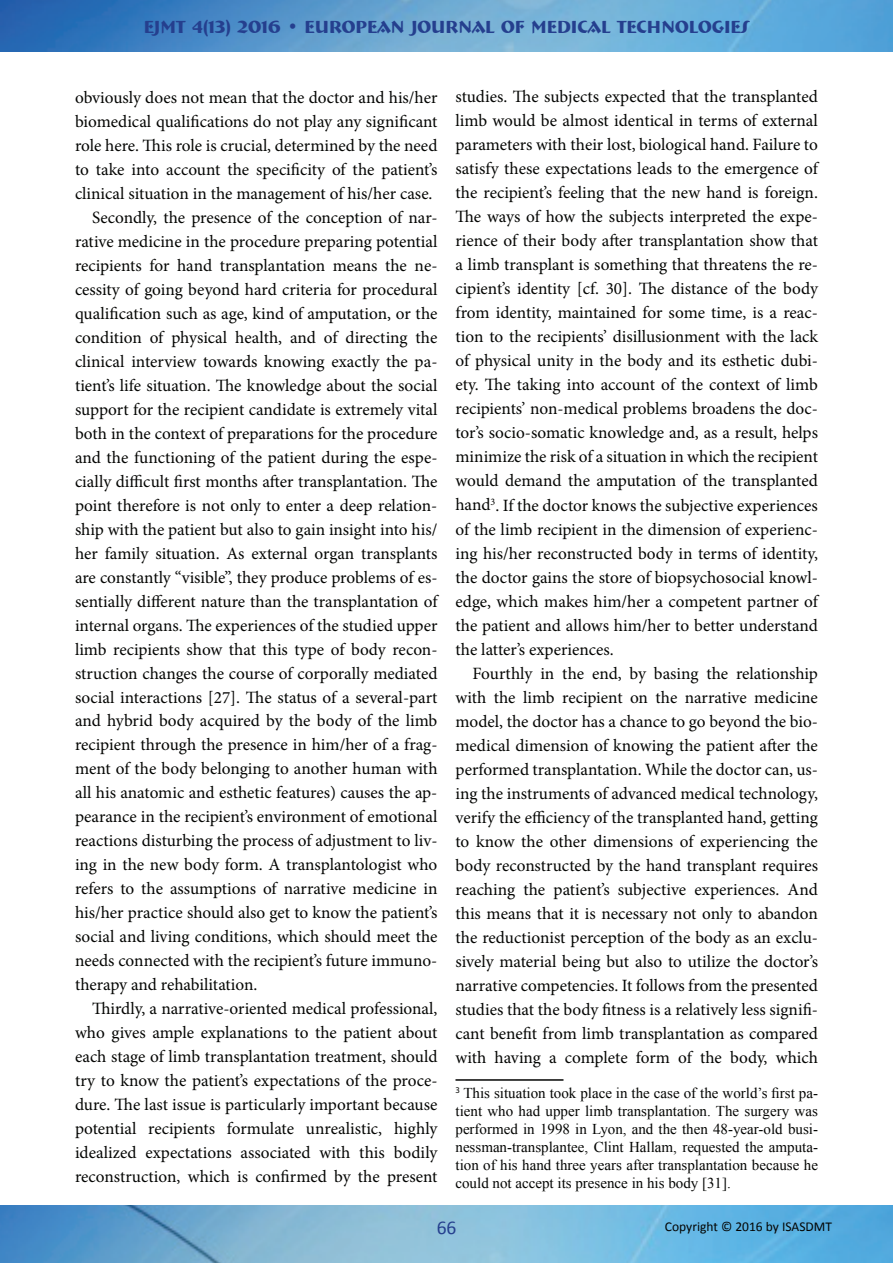
<style>
.page{position:relative;width:893px;height:1263px;background:#fff}
.page>*{position:absolute;margin:0;border:0;box-sizing:border-box;transform-origin:0 0}
.t1{font:19.5px "Calibri";color:#253f8e}
.t2{font:700 18px "Bremen BT";color:#253f8e}
.t3{font:17.25px/24px "Minion Pro";color:#040503;text-align:justify}
.t4{font:15px/18px "Times New Roman";color:#040503;text-align:justify}
.t5{font:13.5px "Calibri";color:#040503}
</style>
<div class="page">
<img style="left:0;top:0;width:893px;height:52px">
<img style="left:0;top:1205px;width:893px;height:58px">
<hr style="left:455px;top:1079px;width:108px;height:2px;background:#040503">
<p class="t2" style="left:144px;top:15px;width:607px">EJMT 4(13) 2016 • EUROPEAN JOURNAL OF MEDICAL TECHNOLOGIES</p>
<p class="t3" style="left:75px;top:85px;width:364px">obviously does not mean that the doctor and his/her</p>
<p class="t3" style="left:75px;top:109px;width:364px">biomedical qualifications do not play any significant</p>
<p class="t3" style="left:75px;top:133px;width:364px">role here. This role is crucial, determined by the need</p>
<p class="t3" style="left:75px;top:157px;width:364px">to take into account the specificity of the patient’s</p>
<p class="t3" style="left:75px;top:181px;width:359px">clinical situation in the management of his/her case.</p>
<p class="t3" style="left:92px;top:205px;width:347px">Secondly, the presence of the conception of nar-</p>
<p class="t3" style="left:75px;top:229px;width:364px">rative medicine in the procedure preparing potential</p>
<p class="t3" style="left:75px;top:253px;width:364px">recipients for hand transplantation means the ne-</p>
<p class="t3" style="left:75px;top:277px;width:364px">cessity of going beyond hard criteria for procedural</p>
<p class="t3" style="left:75px;top:301px;width:364px">qualification such as age, kind of amputation, or the</p>
<p class="t3" style="left:75px;top:325px;width:364px">condition of physical health, and of directing the</p>
<p class="t3" style="left:75px;top:349px;width:364px">clinical interview towards knowing exactly the pa-</p>
<p class="t3" style="left:75px;top:373px;width:364px">tient’s life situation. The knowledge about the social</p>
<p class="t3" style="left:75px;top:397px;width:364px">support for the recipient candidate is extremely vital</p>
<p class="t3" style="left:75px;top:421px;width:364px">both in the context of preparations for the procedure</p>
<p class="t3" style="left:75px;top:445px;width:364px">and the functioning of the patient during the espe-</p>
<p class="t3" style="left:75px;top:469px;width:364px">cially difficult first months after transplantation. The</p>
<p class="t3" style="left:75px;top:493px;width:364px">point therefore is not only to enter a deep relation-</p>
<p class="t3" style="left:75px;top:517px;width:364px">ship with the patient but also to gain insight into his/</p>
<p class="t3" style="left:75px;top:541px;width:364px">her family situation. As external organ transplants</p>
<p class="t3" style="left:75px;top:565px;width:364px">are constantly “visible”, they produce problems of es-</p>
<p class="t3" style="left:75px;top:589px;width:364px">sentially different nature than the transplantation of</p>
<p class="t3" style="left:75px;top:613px;width:364px">internal organs. The experiences of the studied upper</p>
<p class="t3" style="left:75px;top:637px;width:364px">limb recipients show that this type of body recon-</p>
<p class="t3" style="left:75px;top:661px;width:364px">struction changes the course of corporally mediated</p>
<p class="t3" style="left:75px;top:685px;width:364px">social interactions [27]. The status of a several-part</p>
<p class="t3" style="left:75px;top:709px;width:364px">and hybrid body acquired by the body of the limb</p>
<p class="t3" style="left:75px;top:733px;width:364px">recipient through the presence in him/her of a frag-</p>
<p class="t3" style="left:75px;top:757px;width:364px">ment of the body belonging to another human with</p>
<p class="t3" style="left:75px;top:781px;width:364px">all his anatomic and esthetic features) causes the ap-</p>
<p class="t3" style="left:75px;top:805px;width:364px">pearance in the recipient’s environment of emotional</p>
<p class="t3" style="left:75px;top:829px;width:364px">reactions disturbing the process of adjustment to liv-</p>
<p class="t3" style="left:75px;top:853px;width:364px">ing in the new body form. A transplantologist who</p>
<p class="t3" style="left:75px;top:877px;width:364px">refers to the assumptions of narrative medicine in</p>
<p class="t3" style="left:75px;top:901px;width:364px">his/her practice should also get to know the patient’s</p>
<p class="t3" style="left:75px;top:925px;width:364px">social and living conditions, which should meet the</p>
<p class="t3" style="left:75px;top:949px;width:364px">needs connected with the recipient’s future immuno-</p>
<p class="t3" style="left:75px;top:973px;width:184px">therapy and rehabilitation.</p>
<p class="t3" style="left:92px;top:997px;width:347px">Thirdly, a narrative-oriented medical professional,</p>
<p class="t3" style="left:75px;top:1021px;width:364px">who gives ample explanations to the patient about</p>
<p class="t3" style="left:75px;top:1045px;width:364px">each stage of limb transplantation treatment, should</p>
<p class="t3" style="left:75px;top:1069px;width:364px">try to know the patient’s expectations of the proce-</p>
<p class="t3" style="left:75px;top:1093px;width:364px">dure. The last issue is particularly important because</p>
<p class="t3" style="left:75px;top:1117px;width:364px">potential recipients formulate unrealistic, highly</p>
<p class="t3" style="left:75px;top:1141px;width:364px">idealized expectations associated with this bodily</p>
<p class="t3" style="left:75px;top:1165px;width:364px">reconstruction, which is confirmed by the present</p>
<p class="t3" style="left:455px;top:85px;width:364px">studies. The subjects expected that the transplanted limb would be almost identical in terms of external parameters with their lost, biological hand. Failure to satisfy these expectations leads to the emergence of the recipient’s feeling that the new hand is foreign.<br>The ways of how the subjects interpreted the expe&shy;rience of their body after transplantation show that a limb transplant is something that threatens the re&shy;cipient’s identity [cf. 30]. The distance of the body from identity, maintained for some time, is a reac&shy;tion to the recipients’ disillusionment with the lack of physical unity in the body and its esthetic dubi&shy;ety. The taking into account of the context of limb recipients’ non-medical problems broadens the doc&shy;tor’s socio-somatic knowledge and, as a result, helps minimize the risk of a situation in which the recipient would demand the amputation of the transplanted hand<sup>3</sup>. If the doctor knows the subjective experiences of the limb recipient in the dimension of experienc&shy;ing his/her reconstructed body in terms of identity, the doctor gains the store of biopsychosocial knowl&shy;edge, which makes him/her a competent partner of the patient and allows him/her to better understand the latter’s experiences.</p>
<p class="t3" style="left:455px;top:661px;width:364px;text-indent:17px">Fourthly in the end, by basing the relationship with the limb recipient on the narrative medicine model, the doctor has a chance to go beyond the bio&shy;medical dimension of knowing the patient after the performed transplantation. While the doctor can, us&shy;ing the instruments of advanced medical technology, verify the efficiency of the transplanted hand, getting to know the other dimensions of experiencing the body reconstructed by the hand transplant requires reaching the patient’s subjective experiences. And this means that it is necessary not only to abandon the reductionist perception of the body as an exclu&shy;sively material being but also to utilize the doctor’s narrative competencies. It follows from the presented studies that the body fitness is a relatively less signifi&shy;cant benefit from limb transplantation as compared with having a complete form of the body, which</p>
<p class="t4" style="left:455px;top:1084px;width:364px"><sup>3</sup> This situation took place in the case of the world’s first pa&shy;tient who had upper limb transplantation. The surgery was performed in 1998 in Lyon, and the then 48-year-old busi&shy;nessman-transplantee, Clint Hallam, requested the amputa&shy;tion of his hand three years after transplantation because he could not accept its presence in his body [31].</p>
<p class="t1" style="left:437px;top:1215px;width:21px">66</p>
<p class="t5" style="left:665px;top:1218px;width:169px">Copyright © 2016 by ISASDMT</p>
</div>
